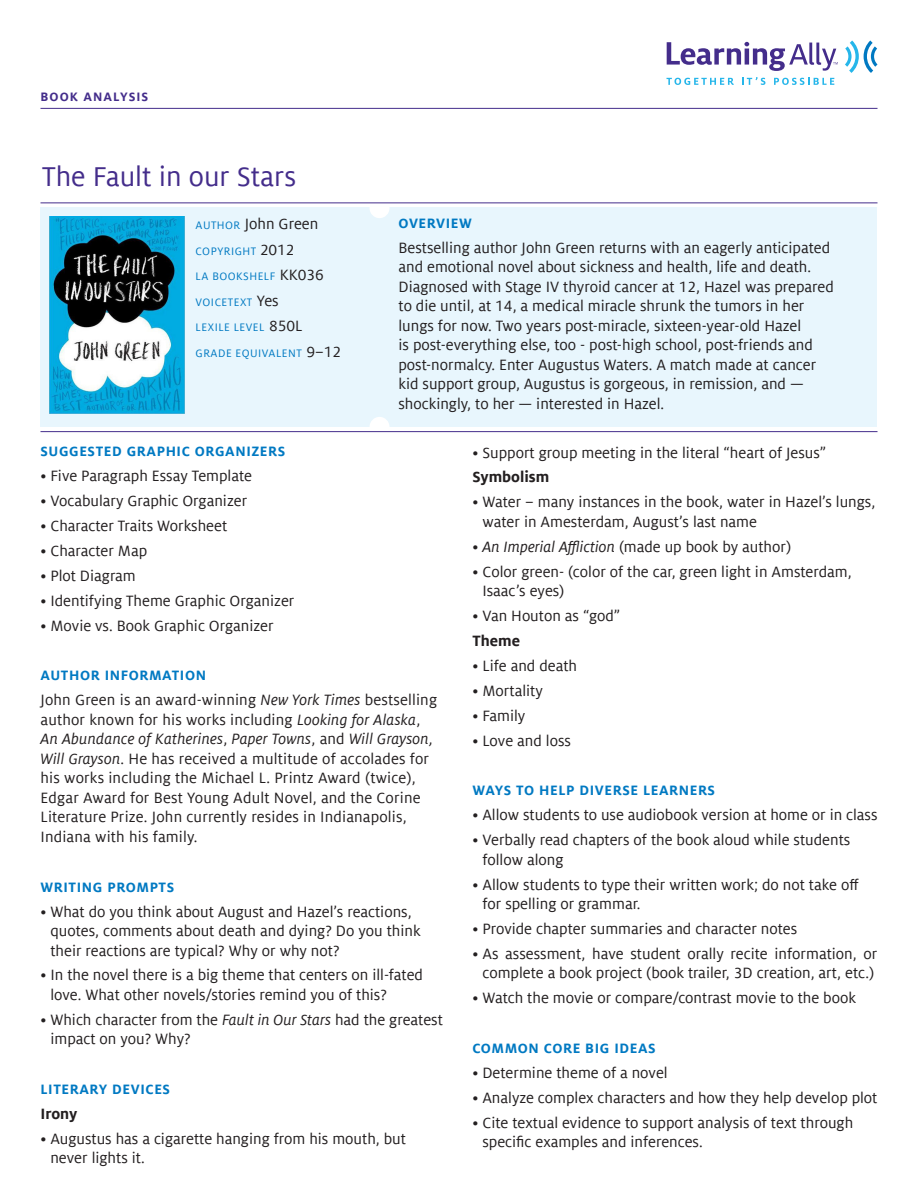
<style>
.page{position:relative;width:918px;height:1188px;background:#fff}
.page>*{position:absolute;margin:0;border:0;box-sizing:border-box;transform-origin:0 0}
.t1{font:30px "Milo Offc";color:#442d8b}
.t2{font:16.5px/19.5px "Milo Offc";color:#231f20}
.t3{font:700 16.5px "Milo Offc";color:#231f20}
.Subhead{font:700 15px "Milo Offc";letter-spacing:.04em;color:#0079c2}
.t4{font:700 13.5px "Milo Offc";letter-spacing:.08em;color:#442d8b}
.t5{font:12px "Milo Offc";letter-spacing:.04em;color:#0079c2}
.s1{font-size:12px;color:#0079c2}
.s2{font-size:16.5px;color:#231f20}
.s3{font-style:italic}
</style>
<div class="page">
<div style="left:40px;top:207px;width:838px;height:220px;background:#e8f6fd"></div>
<div style="left:370px;top:198px;width:20px;height:20px;background:#fff;border-radius:50%"></div>
<div style="left:370px;top:417px;width:20px;height:20px;background:#fff;border-radius:50%"></div>
<svg style="left:845px;top:40px;width:33px;height:33px"></svg>
<svg style="left:667px;top:42px;width:171px;height:29px"></svg>
<svg style="left:667px;top:78px;width:67px;height:7px"></svg>
<svg style="left:742px;top:77px;width:23px;height:8px"></svg>
<svg style="left:774px;top:78px;width:60px;height:7px"></svg>
<hr style="left:40px;top:431px;width:838px;height:1px;background:#442d8b">
<hr style="left:40px;top:202px;width:838px;height:1px;background:#442d8b">
<hr style="left:40px;top:108px;width:838px;height:1px;background:#442d8b">
<img style="left:50px;top:216px;width:134px;height:197px">
<p class="t4" style="left:40px;top:90px;width:109px">BOOK ANALYSIS</p>
<p class="t1" style="left:42px;top:160px;width:255px">The Fault in our Stars</p>
<p class="t2" style="left:196px;top:214px;width:124px"><span class="s1">AUTHOR</span> John Green</p>
<p class="t5" style="left:196px;top:244px;width:100px">COPYRIGHT <span class="s2">2012</span></p>
<p class="t5" style="left:196px;top:270px;width:130px">LA BOOKSHELF <span class="s2">KK036</span></p>
<p class="t5" style="left:196px;top:295px;width:85px">VOICETEXT <span class="s2">Yes</span></p>
<p class="t5" style="left:196px;top:321px;width:108px">LEXILE LEVEL <span class="s2">850L</span></p>
<p class="t5" style="left:196px;top:346px;width:147px">GRADE EQUIVALENT <span class="s2">9–12</span></p>
<p class="Subhead" style="left:399px;top:215px;width:75px">OVERVIEW</p>
<p class="t2" style="left:399px;top:238px;width:437px">Bestselling author John Green returns with an eagerly anticipated and emotional novel about sickness and health, life and death.<br>Diagnosed with Stage IV thyroid cancer at 12, Hazel was prepared to die until, at 14, a medical miracle shrunk the tumors in her lungs for now. Two years post-miracle, sixteen-year-old Hazel<br>is post-everything else, too - post-high school, post-friends and post-normalcy. Enter Augustus Waters. A match made at cancer kid support group, Augustus is gorgeous, in remission, and — shockingly, to her — interested in Hazel.</p>
<p class="Subhead" style="left:40px;top:443px;width:246px">SUGGESTED GRAPHIC ORGANIZERS</p>
<p class="t2" style="left:40px;top:466px;width:213px">• Five Paragraph Essay Template</p>
<p class="t2" style="left:40px;top:491px;width:208px">• Vocabulary Graphic Organizer</p>
<p class="t2" style="left:40px;top:516px;width:188px">• Character Traits Worksheet</p>
<p class="t2" style="left:40px;top:541px;width:108px">• Character Map</p>
<p class="t2" style="left:40px;top:566px;width:97px">• Plot Diagram</p>
<p class="t2" style="left:40px;top:591px;width:255px">• Identifying Theme Graphic Organizer</p>
<p class="t2" style="left:40px;top:616px;width:235px">• Movie vs. Book Graphic Organizer</p>
<p class="Subhead" style="left:40px;top:667px;width:167px">AUTHOR INFORMATION</p>
<p class="t2" style="left:40px;top:691px;width:398px">John Green is an award-winning <span class="s3">New York Times</span> bestselling author known for his works including <span class="s3">Looking for Alaska</span>, <span class="s3">An Abundance of Katherines</span>, <span class="s3">Paper Towns</span>, and <span class="s3">Will Grayson, Will Grayson</span>. He has received a multitude of accolades for his works including the Michael L. Printz Award (twice), Edgar Award for Best Young Adult Novel, and the Corine Literature Prize. John currently resides in Indianapolis, Indiana with his family.</p>
<p class="Subhead" style="left:40px;top:878px;width:135px">WRITING PROMPTS</p>
<p class="t2" style="left:50px;top:902px;width:372px;text-indent:-10px">• What do you think about August and Hazel’s reactions, quotes, comments about death and dying? Do you think their reactions are typical? Why or why not?</p>
<p class="t2" style="left:50px;top:966px;width:374px;text-indent:-10px">• In the novel there is a big theme that centers on ill-fated love. What other novels/stories remind you of this?</p>
<p class="t2" style="left:50px;top:1010px;width:394px;text-indent:-10px">• Which character from the <span class="s3">Fault in Our Stars</span> had the greatest impact on you? Why?</p>
<p class="Subhead" style="left:40px;top:1081px;width:131px">LITERARY DEVICES</p>
<p class="t3" style="left:40px;top:1105px;width:39px">Irony</p>
<p class="t2" style="left:50px;top:1129px;width:357px;text-indent:-10px">• Augustus has a cigarette hanging from his mouth, but never lights it.</p>
<p class="t2" style="left:472px;top:443px;width:355px">• Support group meeting in the literal “heart of Jesus”</p>
<p class="t3" style="left:472px;top:468px;width:78px">Symbolism</p>
<p class="t2" style="left:482px;top:493px;width:394px;text-indent:-10px">• Water – many instances in the book, water in Hazel’s lungs, water in Amesterdam, August’s last name</p>
<p class="t2" style="left:472px;top:537px;width:320px">• <span class="s3">An Imperial Affliction</span> (made up book by author)</p>
<p class="t2" style="left:482px;top:562px;width:371px;text-indent:-10px">• Color green- (color of the car, green light in Amsterdam,<br>Isaac’s eyes)</p>
<p class="t2" style="left:472px;top:606px;width:149px">• Van Houton as “god”</p>
<p class="t3" style="left:472px;top:631px;width:49px">Theme</p>
<p class="t2" style="left:472px;top:656px;width:106px">• Life and death</p>
<p class="t2" style="left:472px;top:681px;width:72px">• Mortality</p>
<p class="t2" style="left:472px;top:706px;width:54px">• Family</p>
<p class="t2" style="left:472px;top:731px;width:100px">• Love and loss</p>
<p class="Subhead" style="left:472px;top:782px;width:244px">WAYS TO HELP DIVERSE LEARNERS</p>
<p class="t2" style="left:472px;top:805px;width:407px">• Allow students to use audiobook version at home or in class</p>
<p class="t2" style="left:482px;top:830px;width:369px;text-indent:-10px">• Verbally read chapters of the book aloud while students follow along</p>
<p class="t2" style="left:482px;top:875px;width:378px;text-indent:-10px">• Allow students to type their written work; do not take off for spelling or grammar.</p>
<p class="t2" style="left:472px;top:919px;width:326px">• Provide chapter summaries and character notes</p>
<p class="t2" style="left:472px;top:944px;width:406px;text-align:center">• As assessment, have student orally recite information, or complete a book project (book trailer, 3D creation, art, etc.)</p>
<p class="t2" style="left:472px;top:988px;width:385px">• Watch the movie or compare/contrast movie to the book</p>
<p class="Subhead" style="left:472px;top:1040px;width:185px">COMMON CORE BIG IDEAS</p>
<p class="t2" style="left:472px;top:1063px;width:197px">• Determine theme of a novel</p>
<p class="t2" style="left:472px;top:1088px;width:406px">• Analyze complex characters and how they help develop plot</p>
<p class="t2" style="left:482px;top:1113px;width:372px;text-indent:-10px">• Cite textual evidence to support analysis of text through specific examples and inferences.</p>
</div>
